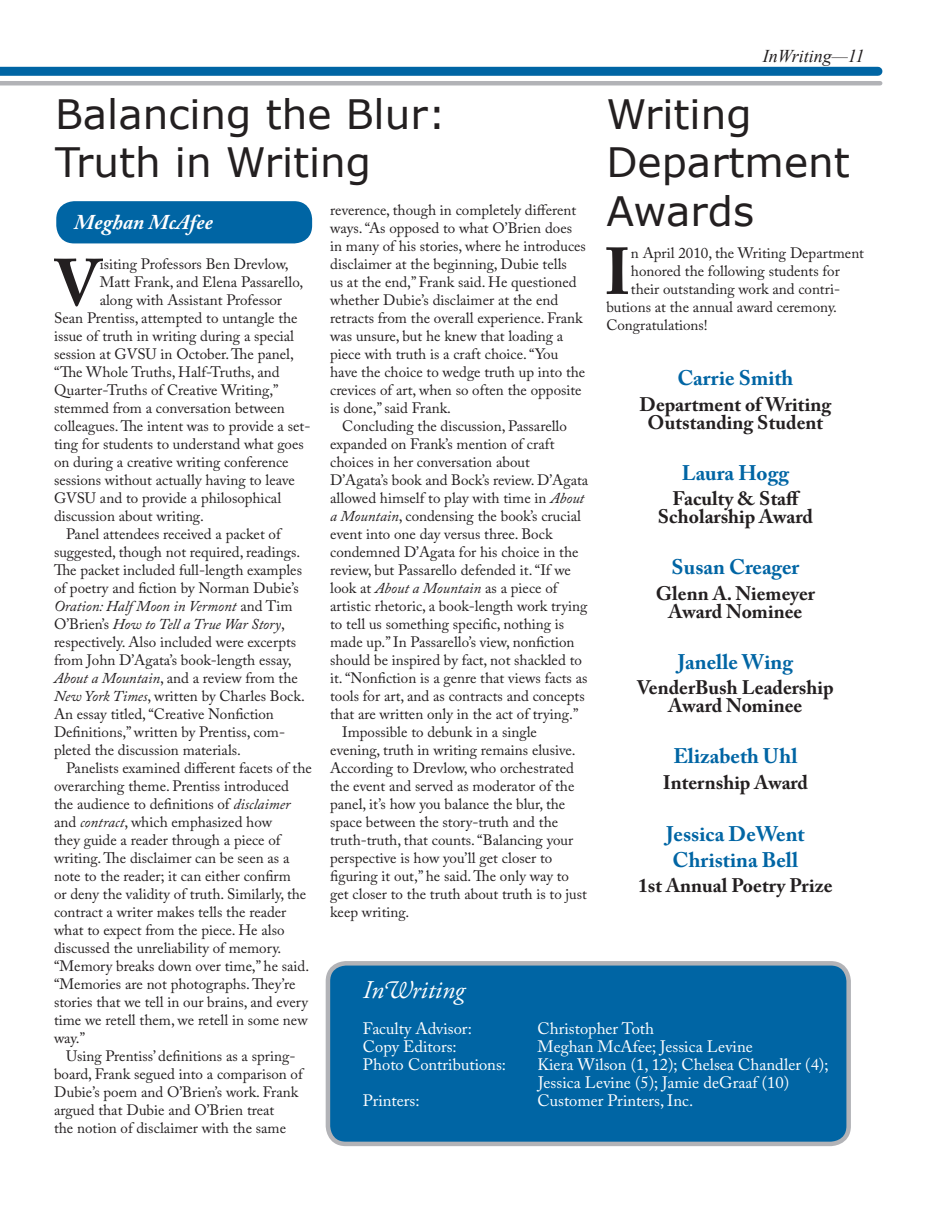
<style>
.page{position:relative;width:932px;height:1215px;background:#fff}
.page>*{position:absolute;margin:0;border:0;box-sizing:border-box;transform-origin:0 0}
.MainArticleFirstPara{font:700 65.7px "Adobe Caslon Pro";color:#231f20}
.headline_one{font:40.5px/48.6px "Verdana";color:#231f20}
.t1{font:italic 25.5px "Adobe Garamond Pro";color:#fff}
.InArticleBold2{font:700 21px "Adobe Caslon Pro";color:#0065a4}
.Byline{font:italic 700 21px "Adobe Caslon Pro";color:#fff}
.InArticleBold{font:700 19.5px/18px "Adobe Caslon Pro";color:#231f20;text-align:center}
.t2{font:italic 18px "Times New Roman";color:#231f20}
.Main_Article_Text_2{font:16.5px/18px "Adobe Caslon Pro";color:#fff}
.Main_Article_Text_2-2{font:15px/18px "Adobe Caslon Pro";color:#231f20}
.MainArticleFirstPara-2{font:15px "Adobe Caslon Pro";color:#231f20}
.s1{font-style:italic}
</style>
<div class="page">
<div style="left:0;top:67px;width:878px;height:9px;background:#0065a4"></div>
<div style="left:0;top:81px;width:880px;height:5px;background:#b2b3b7"></div>
<div style="left:328px;top:963px;width:520px;height:181px;background:#0065a4;border-radius:18px"></div>
<div style="left:326px;top:961px;width:524px;height:185px;border:4px solid #b2b3b7;border-radius:18px"></div>
<div style="left:56px;top:201px;width:256px;height:42px;background:#0065a4;border-radius:18px"></div>
<p class="t2" style="left:762px;top:44px;width:103px">InWriting—11</p>
<p class="headline_one" style="left:55px;top:90px;width:392px">Balancing the Blur:<br>Truth in Writing</p>
<p class="headline_one" style="left:606px;top:90px;width:245px">Writing<br>Department<br>Awards</p>
<p class="MainArticleFirstPara" style="left:603px;top:233px;width:29px">I</p>
<p class="MainArticleFirstPara-2" style="left:631px;top:244px;width:235px">n April 2010, the Writing Department</p>
<p class="Main_Article_Text_2-2" style="left:330px;top:201px;width:257px">reverence, though in completely different ways. “As opposed to what O’Brien does in many of his stories, where he introduces disclaimer at the beginning, Dubie tells<br>us at the end,” Frank said. He questioned whether Dubie’s disclaimer at the end retracts from the overall experience. Frank was unsure, but he knew that loading a piece with truth is a craft choice. “You have the choice to wedge truth up into the crevices of art, when so often the opposite is done,” said Frank.</p>
<p class="Main_Article_Text_2-2" style="left:330px;top:417px;width:259px;text-indent:12px">Concluding the discussion, Passarello expanded on Frank’s mention of craft choices in her conversation about D’Agata’s book and Bock’s review. D’Agata allowed himself to play with time in <span class="s1">About a Mountain</span>, condensing the book’s crucial event into one day versus three. Bock condemned D’Agata for his choice in the review, but Passarello defended it. “If we look at <span class="s1">About a Mountain</span> as a piece of artistic rhetoric, a book-length work trying to tell us something specific, nothing is made up.” In Passarello’s view, nonfiction should be inspired by fact, not shackled to it. “Nonfiction is a genre that views facts as tools for art, and as contracts and concepts that are written only in the act of trying.”</p>
<p class="Main_Article_Text_2-2" style="left:330px;top:723px;width:258px;text-indent:12px">Impossible to debunk in a single evening, truth in writing remains elusive.<br>According to Drevlow, who orchestrated the event and served as moderator of the panel, it’s how you balance the blur, the space between the story-truth and the truth-truth, that counts. “Balancing your perspective is how you’ll get closer to figuring it out,” he said. The only way to get closer to the truth about truth is to just keep writing.</p>
<p class="Byline" style="left:74px;top:209px;width:140px">Meghan McAfee</p>
<p class="MainArticleFirstPara-2" style="left:100px;top:255px;width:190px">isiting Professors Ben Drevlow,</p>
<p class="MainArticleFirstPara-2" style="left:100px;top:273px;width:205px">Matt Frank, and Elena Passarello,</p>
<p class="MainArticleFirstPara-2" style="left:100px;top:291px;width:184px">along with Assistant Professor</p>
<p class="MainArticleFirstPara-2" style="left:54px;top:309px;width:245px">Sean Prentiss, attempted to untangle the</p>
<p class="MainArticleFirstPara-2" style="left:54px;top:327px;width:241px">issue of truth in writing during a special</p>
<p class="MainArticleFirstPara-2" style="left:54px;top:345px;width:241px">session at GVSU in October. The panel,</p>
<p class="MainArticleFirstPara-2" style="left:54px;top:363px;width:227px">“The Whole Truths, Half-Truths, and</p>
<p class="MainArticleFirstPara-2" style="left:54px;top:381px;width:226px">Quarter-Truths of Creative Writing,”</p>
<p class="MainArticleFirstPara-2" style="left:54px;top:399px;width:232px">stemmed from a conversation between</p>
<p class="MainArticleFirstPara-2" style="left:54px;top:417px;width:258px">colleagues. The intent was to provide a set-</p>
<p class="MainArticleFirstPara-2" style="left:54px;top:435px;width:251px">ting for students to understand what goes</p>
<p class="MainArticleFirstPara-2" style="left:54px;top:453px;width:236px">on during a creative writing conference</p>
<p class="MainArticleFirstPara-2" style="left:54px;top:471px;width:242px">sessions without actually having to leave</p>
<p class="MainArticleFirstPara-2" style="left:54px;top:489px;width:229px">GVSU and to provide a philosophical</p>
<p class="MainArticleFirstPara-2" style="left:54px;top:507px;width:151px">discussion about writing.</p>
<p class="Main_Article_Text_2-2" style="left:54px;top:525px;width:252px;text-indent:12px">Panel attendees received a packet of suggested, though not required, readings.<br>The packet included full-length examples of poetry and fiction by Norman Dubie’s <span class="s1">Oration: Half Moon in Vermont</span> and Tim O’Brien’s <span class="s1">How to Tell a True War Story</span>, respectively. Also included were excerpts from John D’Agata’s book-length essay, <span class="s1">About a Mountain</span>, and a review from the <span class="s1">New York Times</span>, written by Charles Bock.<br>An essay titled, “Creative Nonfiction Definitions,” written by Prentiss, com&shy;pleted the discussion materials.</p>
<p class="Main_Article_Text_2-2" style="left:54px;top:759px;width:259px;text-indent:12px">Panelists examined different facets of the overarching theme. Prentiss introduced the audience to definitions of <span class="s1">disclaimer </span>and <span class="s1">contract</span>, which emphasized how<br>they guide a reader through a piece of writing. The disclaimer can be seen as a note to the reader; it can either confirm<br>or deny the validity of truth. Similarly, the contract a writer makes tells the reader what to expect from the piece. He also discussed the unreliability of memory. “Memory breaks down over time,” he said. “Memories are not photographs. They’re stories that we tell in our brains, and every time we retell them, we retell in some new way.”</p>
<p class="Main_Article_Text_2-2" style="left:54px;top:1047px;width:250px;text-indent:12px">Using Prentiss’ definitions as a spring&shy;board, Frank segued into a comparison of Dubie’s poem and O’Brien’s work. Frank argued that Dubie and O’Brien treat<br>the notion of disclaimer with the same</p>
<p class="MainArticleFirstPara" style="left:55px;top:244px;width:46px">V</p>
<p class="MainArticleFirstPara-2" style="left:631px;top:262px;width:210px">honored the following students for</p>
<p class="MainArticleFirstPara-2" style="left:631px;top:280px;width:211px">their outstanding work and contri-</p>
<p class="MainArticleFirstPara-2" style="left:606px;top:298px;width:232px">butions at the annual award ceremony.</p>
<p class="MainArticleFirstPara-2" style="left:606px;top:316px;width:103px">Congratulations!</p>
<p class="InArticleBold2" style="left:677px;top:366px;width:117px">Carrie Smith</p>
<p class="InArticleBold" style="left:639px;top:395px;width:193px">Department of Writing<br>Outstanding Student</p>
<p class="InArticleBold2" style="left:681px;top:460px;width:109px">Laura Hogg</p>
<p class="InArticleBold" style="left:657px;top:490px;width:157px">Faculty &amp; Staff<br>Scholarship Award</p>
<p class="InArticleBold2" style="left:671px;top:555px;width:129px">Susan Creager</p>
<p class="InArticleBold" style="left:656px;top:584px;width:160px">Glenn A. Niemeyer<br>Award Nominee</p>
<p class="InArticleBold2" style="left:677px;top:649px;width:117px">Janelle Wing</p>
<p class="InArticleBold" style="left:637px;top:679px;width:198px">VenderBush Leadership<br>Award Nominee</p>
<p class="InArticleBold2" style="left:673px;top:744px;width:126px">Elizabeth Uhl</p>
<p class="InArticleBold" style="left:662px;top:773px;width:147px">Internship Award</p>
<p class="InArticleBold2" style="left:666px;top:822px;width:140px">Jessica DeWent</p>
<p class="InArticleBold2" style="left:672px;top:847px;width:127px">Christina Bell</p>
<p class="InArticleBold" style="left:638px;top:877px;width:196px">1st Annual Poetry Prize</p>
<p class="t1" style="left:363px;top:974px;width:103px">InWriting</p>
<p class="Main_Article_Text_2" style="left:363px;top:1019px;width:110px">Faculty Advisor:</p>
<p class="Main_Article_Text_2" style="left:363px;top:1037px;width:95px">Copy Editors:</p>
<p class="Main_Article_Text_2" style="left:363px;top:1055px;width:145px">Photo Contributions:</p>
<p class="Main_Article_Text_2" style="left:363px;top:1091px;width:58px">Printers:</p>
<p class="Main_Article_Text_2" style="left:537px;top:1019px;width:118px">Christopher Toth</p>
<p class="Main_Article_Text_2" style="left:537px;top:1037px;width:217px">Meghan McAfee; Jessica Levine</p>
<p class="Main_Article_Text_2" style="left:537px;top:1055px;width:292px">Kiera Wilson (1, 12); Chelsea Chandler (4);<br>Jessica Levine (5); Jamie deGraaf (10)</p>
<p class="Main_Article_Text_2" style="left:537px;top:1091px;width:157px">Customer Printers, Inc.</p>
</div>
